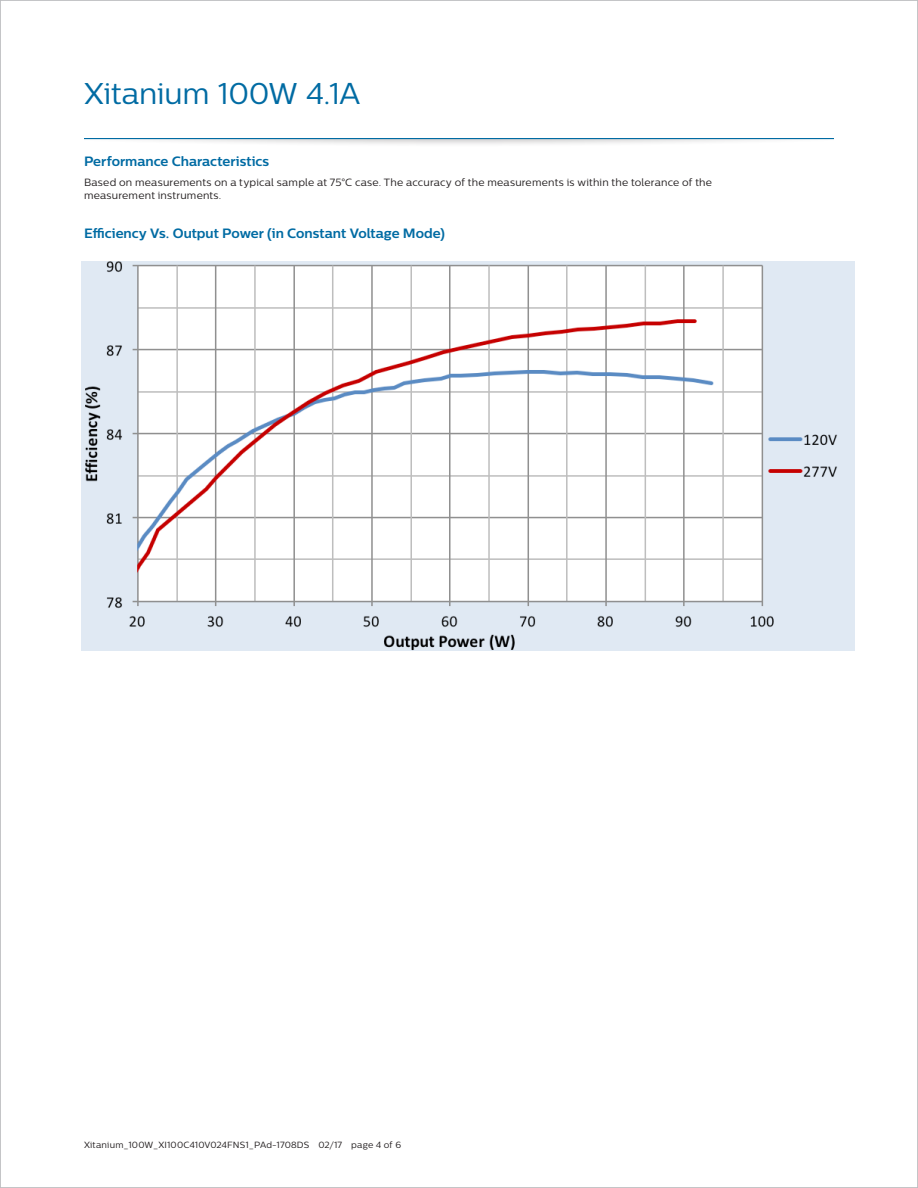
<style>
.page{position:relative;width:918px;height:1188px;background:#fff}
.page>*{position:absolute;margin:0;border:0;box-sizing:border-box;transform-origin:0 0}
.Title_20{font:30px "Centrale Sans";letter-spacing:-.01em;color:#006ba3}
.Body_09{font:700 13.5px "Centrale Sans";color:#006ba3}
.Body_09-2{font:10.5px/13.5px "Centrale Sans";letter-spacing:.02em;color:#231f20}
.t1{font:9px "Centrale Sans";letter-spacing:.015em;color:#231f20}
</style>
<div class="page">
<div style="left:65px;top:129px;width:788px;height:19px;background:#231f20;opacity:.3"></div>
<hr style="left:84px;top:138px;width:750px;height:1px;background:#006ba3">
<div style="left:54px;top:123px;width:810px;height:15px;background:#fff"></div>
<div style="left:0;top:123px;width:84px;height:30px;background:#fff"></div>
<div style="left:834px;top:123px;width:84px;height:30px;background:#fff"></div>
<img style="left:82px;top:261px;width:772px;height:390px">
<p class="Title_20" style="left:84px;top:76px;width:278px">Xitanium 100W 4.1A</p>
<p class="Body_09" style="left:84px;top:153px;width:187px">Performance Characteristics</p>
<p class="Body_09-2" style="left:84px;top:175px;width:630px">Based on measurements on a typical sample at 75°C case. The accuracy of the measurements is within the tolerance of the measurement instruments.</p>
<p class="Body_09" style="left:84px;top:225px;width:362px">Efficiency Vs. Output Power (in Constant Voltage Mode)</p>
<p class="t1" style="left:84px;top:1139px;width:319px">Xitanium_100W_XI100C410V024FNS1_PAd-1708DS 02/17 page 4 of 6</p>
</div>
